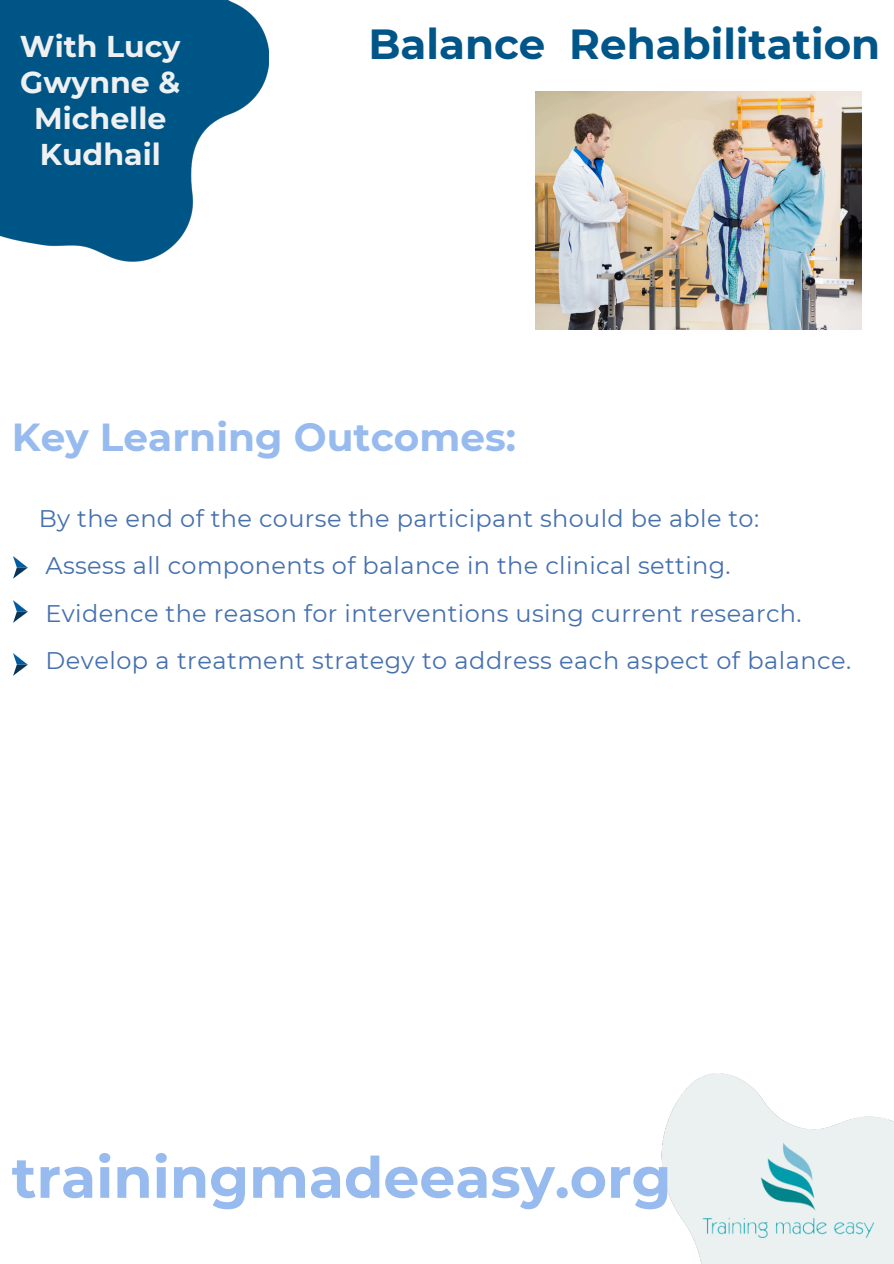
<style>
.page{position:relative;width:894px;height:1264px;background:#fff}
.page>*{position:absolute;margin:0;border:0;box-sizing:border-box;transform-origin:0 0}
.t1{font:700 56.85px "Montserrat";color:#97baef}
.t2{font:700 42px "Montserrat";color:#005689}
.t3{font:700 39px "Montserrat";color:#97baef}
.t4{font:700 30px/36px "Montserrat";color:#eff0f1;text-align:center}
.t5{font:24px "Montserrat";letter-spacing:.015em;color:#4570af}
</style>
<div class="page">
<img style="left:0;top:0;width:268px;height:262px">
<img style="left:661px;top:1073px;width:232px;height:190px">
<img style="left:698px;top:1099px;width:180px;height:164px">
<svg style="left:13px;top:556px;width:15px;height:22px"></svg>
<svg style="left:13px;top:600px;width:15px;height:23px"></svg>
<svg style="left:13px;top:653px;width:15px;height:22px"></svg>
<img style="left:535px;top:92px;width:326px;height:237px">
<p class="t4" style="left:20px;top:28px;width:162px">With Lucy<br>Gwynne &amp;<br>Michelle<br>Kudhail</p>
<p class="t2" style="left:368px;top:18px;width:513px">Balance Rehabilitation</p>
<p class="t3" style="left:12px;top:413px;width:506px">Key Learning Outcomes:</p>
<p class="t5" style="left:39px;top:504px;width:721px">By the end of the course the participant should be able to:</p>
<h3 class="t5" style="left:45px;top:551px;width:686px">Assess all components of balance in the clinical setting.</h3>
<h2 class="t5" style="left:45px;top:598px;width:757px">Evidence the reason for interventions using current research.</h2>
<p class="t5" style="left:46px;top:645px;width:807px">Develop a treatment strategy to address each aspect of balance.</p>
<h2 class="t1" style="left:12px;top:1142px;width:661px">trainingmadeeasy.org</h2>
</div>
